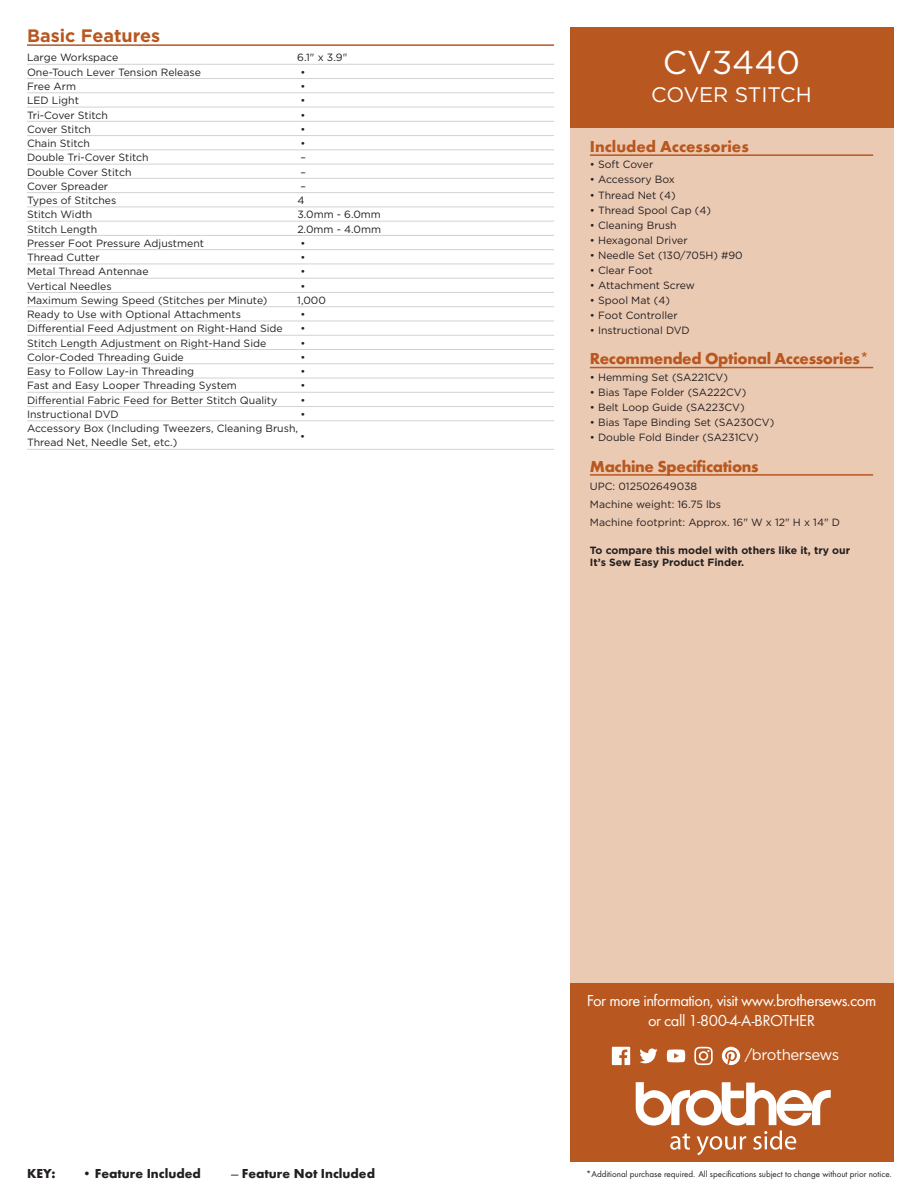
<style>
.page{position:relative;width:919px;height:1189px;background:#fff}
.page>*{position:absolute;margin:0;border:0;box-sizing:border-box;transform-origin:0 0}
.t1{font:33px "Gotham";color:#fff}
.t2{font:21px "Gotham";color:#fff}
.t3{font:700 18px "Gotham";color:#b8571f}
.t4{font:16.5px/19.8px "Futura T";letter-spacing:-.03em;color:#fff;text-align:center}
.t5{font:700 16.5px "Futura T";letter-spacing:-.02em;color:#b8571f}
.t6{font:700 16.5px "Futura T";color:#b8571f}
.t7{font:15px "Gotham";letter-spacing:-.03em;color:#fff}
.t8{font:700 13.5px "Futura T";color:#231f20}
.t9{font:10.5px/18px "Gotham";color:#231f20}
.t10{font:700 10.5px/12px "Gotham";color:#231f20}
.t11{font:9px "Futura T";color:#231f20}
.s1{font-weight:400}
</style>
<div class="page">
<div style="left:569px;top:27px;width:323px;height:1134px;background:#b8571f"></div>
<div style="left:569px;top:127px;width:323px;height:855px;background:#ebcab4"></div>
<hr style="left:589px;top:154px;width:283px;height:2px;background:#b8571f">
<hr style="left:589px;top:366px;width:283px;height:2px;background:#b8571f">
<hr style="left:589px;top:474px;width:283px;height:1px;background:#b8571f">
<svg style="left:635px;top:1082px;width:195px;height:72px"></svg>
<svg style="left:694px;top:1046px;width:18px;height:18px"></svg>
<svg style="left:721px;top:1046px;width:18px;height:18px"></svg>
<svg style="left:611px;top:1046px;width:19px;height:18px"></svg>
<svg style="left:639px;top:1048px;width:18px;height:14px"></svg>
<svg style="left:666px;top:1049px;width:18px;height:12px"></svg>
<hr style="left:27px;top:44px;width:527px;height:2px;background:#b8571f">
<hr style="left:27px;top:64px;width:527px;height:1px;background:#d1d2d4">
<hr style="left:27px;top:78px;width:527px;height:1px;background:#d1d2d4">
<hr style="left:27px;top:92px;width:527px;height:1px;background:#d1d2d4">
<hr style="left:27px;top:107px;width:527px;height:1px;background:#d1d2d4">
<hr style="left:27px;top:121px;width:527px;height:1px;background:#d1d2d4">
<hr style="left:27px;top:135px;width:527px;height:1px;background:#d1d2d4">
<hr style="left:27px;top:149px;width:527px;height:1px;background:#d1d2d4">
<hr style="left:27px;top:164px;width:527px;height:1px;background:#d1d2d4">
<hr style="left:27px;top:178px;width:527px;height:1px;background:#d1d2d4">
<hr style="left:27px;top:192px;width:527px;height:1px;background:#d1d2d4">
<hr style="left:27px;top:206px;width:527px;height:1px;background:#d1d2d4">
<hr style="left:27px;top:221px;width:527px;height:1px;background:#d1d2d4">
<hr style="left:27px;top:235px;width:527px;height:1px;background:#d1d2d4">
<hr style="left:27px;top:249px;width:527px;height:1px;background:#d1d2d4">
<hr style="left:27px;top:263px;width:527px;height:1px;background:#d1d2d4">
<hr style="left:27px;top:278px;width:527px;height:1px;background:#d1d2d4">
<hr style="left:27px;top:292px;width:527px;height:1px;background:#d1d2d4">
<hr style="left:27px;top:306px;width:527px;height:1px;background:#d1d2d4">
<hr style="left:27px;top:320px;width:527px;height:1px;background:#d1d2d4">
<hr style="left:27px;top:335px;width:527px;height:1px;background:#d1d2d4">
<hr style="left:27px;top:349px;width:527px;height:1px;background:#d1d2d4">
<hr style="left:27px;top:363px;width:527px;height:1px;background:#d1d2d4">
<hr style="left:27px;top:377px;width:527px;height:1px;background:#d1d2d4">
<hr style="left:27px;top:392px;width:527px;height:1px;background:#d1d2d4">
<hr style="left:27px;top:406px;width:527px;height:1px;background:#d1d2d4">
<hr style="left:27px;top:420px;width:527px;height:1px;background:#d1d2d4">
<hr style="left:27px;top:449px;width:527px;height:1px;background:#d1d2d4">
<h3 class="t3" style="left:27px;top:29px;width:134px">Basic Features</h3>
<p class="t9" style="left:27px;top:49px;width:93px">Large Workspace</p>
<p class="t9" style="left:297px;top:49px;width:51px">6.1" x 3.9"</p>
<p class="t9" style="left:27px;top:64px;width:175px">One-Touch Lever Tension Release</p>
<p class="t9" style="left:300px;top:64px;width:7px">•</p>
<p class="t9" style="left:27px;top:78px;width:51px">Free Arm</p>
<p class="t9" style="left:300px;top:78px;width:7px">•</p>
<p class="t9" style="left:27px;top:92px;width:53px">LED Light</p>
<p class="t9" style="left:300px;top:92px;width:7px">•</p>
<p class="t9" style="left:27px;top:106px;width:82px">Tri-Cover Stitch</p>
<p class="t9" style="left:300px;top:106px;width:7px">•</p>
<p class="t9" style="left:27px;top:121px;width:65px">Cover Stitch</p>
<p class="t9" style="left:300px;top:121px;width:7px">•</p>
<p class="t9" style="left:27px;top:135px;width:64px">Chain Stitch</p>
<p class="t9" style="left:300px;top:135px;width:7px">•</p>
<p class="t9" style="left:27px;top:149px;width:123px">Double Tri-Cover Stitch</p>
<p class="t9" style="left:300px;top:149px;width:7px">–</p>
<p class="t9" style="left:27px;top:163px;width:106px">Double Cover Stitch</p>
<p class="t9" style="left:300px;top:163px;width:7px">–</p>
<p class="t9" style="left:27px;top:178px;width:83px">Cover Spreader</p>
<p class="t9" style="left:300px;top:178px;width:7px">–</p>
<p class="t9" style="left:27px;top:192px;width:91px">Types of Stitches</p>
<p class="t9" style="left:297px;top:192px;width:9px">4</p>
<p class="t9" style="left:27px;top:206px;width:67px">Stitch Width</p>
<p class="t9" style="left:297px;top:206px;width:85px">3.0mm - 6.0mm</p>
<p class="t9" style="left:27px;top:220px;width:72px">Stitch Length</p>
<p class="t9" style="left:297px;top:220px;width:85px">2.0mm - 4.0mm</p>
<p class="t9" style="left:27px;top:235px;width:178px">Presser Foot Pressure Adjustment</p>
<p class="t9" style="left:300px;top:235px;width:7px">•</p>
<p class="t9" style="left:27px;top:249px;width:74px">Thread Cutter</p>
<p class="t9" style="left:300px;top:249px;width:7px">•</p>
<p class="t9" style="left:27px;top:263px;width:123px">Metal Thread Antennae</p>
<p class="t9" style="left:300px;top:263px;width:7px">•</p>
<p class="t9" style="left:27px;top:277px;width:86px">Vertical Needles</p>
<p class="t9" style="left:300px;top:277px;width:7px">•</p>
<p class="t9" style="left:27px;top:292px;width:242px">Maximum Sewing Speed (Stitches per Minute)</p>
<p class="t9" style="left:297px;top:292px;width:30px">1,000</p>
<p class="t9" style="left:27px;top:306px;width:215px">Ready to Use with Optional Attachments</p>
<p class="t9" style="left:300px;top:306px;width:7px">•</p>
<p class="t9" style="left:27px;top:320px;width:257px">Differential Feed Adjustment on Right-Hand Side</p>
<p class="t9" style="left:300px;top:320px;width:7px">•</p>
<p class="t9" style="left:27px;top:334px;width:240px">Stitch Length Adjustment on Right-Hand Side</p>
<p class="t9" style="left:300px;top:334px;width:7px">•</p>
<p class="t9" style="left:27px;top:349px;width:158px">Color-Coded Threading Guide</p>
<p class="t9" style="left:300px;top:349px;width:7px">•</p>
<p class="t9" style="left:27px;top:363px;width:168px">Easy to Follow Lay-in Threading</p>
<p class="t9" style="left:300px;top:363px;width:7px">•</p>
<p class="t9" style="left:27px;top:377px;width:211px">Fast and Easy Looper Threading System</p>
<p class="t9" style="left:300px;top:377px;width:7px">•</p>
<p class="t9" style="left:27px;top:391px;width:252px">Differential Fabric Feed for Better Stitch Quality</p>
<p class="t9" style="left:300px;top:391px;width:7px">•</p>
<p class="t9" style="left:27px;top:406px;width:93px">Instructional DVD</p>
<p class="t9" style="left:300px;top:406px;width:7px">•</p>
<p class="t9" style="left:27px;top:422px;width:272px;line-height:14.2px">Accessory Box (Including Tweezers, Cleaning Brush,<br>Thread Net, Needle Set, etc.)</p>
<p class="t9" style="left:300px;top:427px;width:7px">•</p>
<p class="t8" style="left:27px;top:1164px;width:30px">KEY:</p>
<p class="t8" style="left:82px;top:1164px;width:120px">• Feature Included</p>
<p class="t8" style="left:231px;top:1164px;width:145px"><span class="s1">—</span> Feature Not Included</p>
<h1 class="t1" style="left:662px;top:50px;width:139px">CV3440</h1>
<h2 class="t2" style="left:651px;top:86px;width:162px">COVER STITCH</h2>
<h3 class="t6" style="left:589px;top:136px;width:160px">Included Accessories</h3>
<p class="t9" style="left:589px;top:156px;width:65px">• Soft Cover</p>
<p class="t9" style="left:589px;top:171px;width:86px">• Accessory Box</p>
<p class="t9" style="left:589px;top:186px;width:87px">• Thread Net (4)</p>
<p class="t9" style="left:589px;top:201px;width:123px">• Thread Spool Cap (4)</p>
<p class="t9" style="left:589px;top:216px;width:88px">• Cleaning Brush</p>
<p class="t9" style="left:589px;top:231px;width:99px">• Hexagonal Driver</p>
<p class="t9" style="left:589px;top:246px;width:154px">• Needle Set (130/705H) #90</p>
<p class="t9" style="left:589px;top:261px;width:64px">• Clear Foot</p>
<p class="t9" style="left:589px;top:276px;width:106px">• Attachment Screw</p>
<p class="t9" style="left:589px;top:291px;width:82px">• Spool Mat (4)</p>
<p class="t9" style="left:589px;top:306px;width:89px">• Foot Controller</p>
<p class="t9" style="left:589px;top:321px;width:101px">• Instructional DVD</p>
<h3 class="t5" style="left:589px;top:349px;width:281px">Recommended Optional Accessories*</h3>
<p class="t9" style="left:589px;top:369px;width:139px">• Hemming Set (SA221CV)</p>
<p class="t9" style="left:589px;top:384px;width:158px">• Bias Tape Folder (SA222CV)</p>
<p class="t9" style="left:589px;top:399px;width:156px">• Belt Loop Guide (SA223CV)</p>
<p class="t9" style="left:589px;top:414px;width:186px">• Bias Tape Binding Set (SA230CV)</p>
<p class="t9" style="left:589px;top:429px;width:170px">• Double Fold Binder (SA231CV)</p>
<h3 class="t5" style="left:589px;top:456px;width:170px">Machine Specifications</h3>
<p class="t9" style="left:589px;top:477px;width:251px">UPC: 012502649038<br>Machine weight: 16.75 lbs<br>Machine footprint: Approx. 16" W x 12" H x 14" D</p>
<p class="t10" style="left:589px;top:545px;width:262px">To compare this model with others like it, try our<br>It’s Sew Easy Product Finder.</p>
<h3 class="t4" style="left:586px;top:991px;width:291px">For more information, visit www.brothersews.com or call 1-800-4-A-BROTHER</h3>
<h3 class="t7" style="left:744px;top:1049px;width:96px">/brothersews</h3>
<p class="t11" style="left:586px;top:1169px;width:307px">*Additional purchase required. All specifications subject to change without prior notice.</p>
</div>
